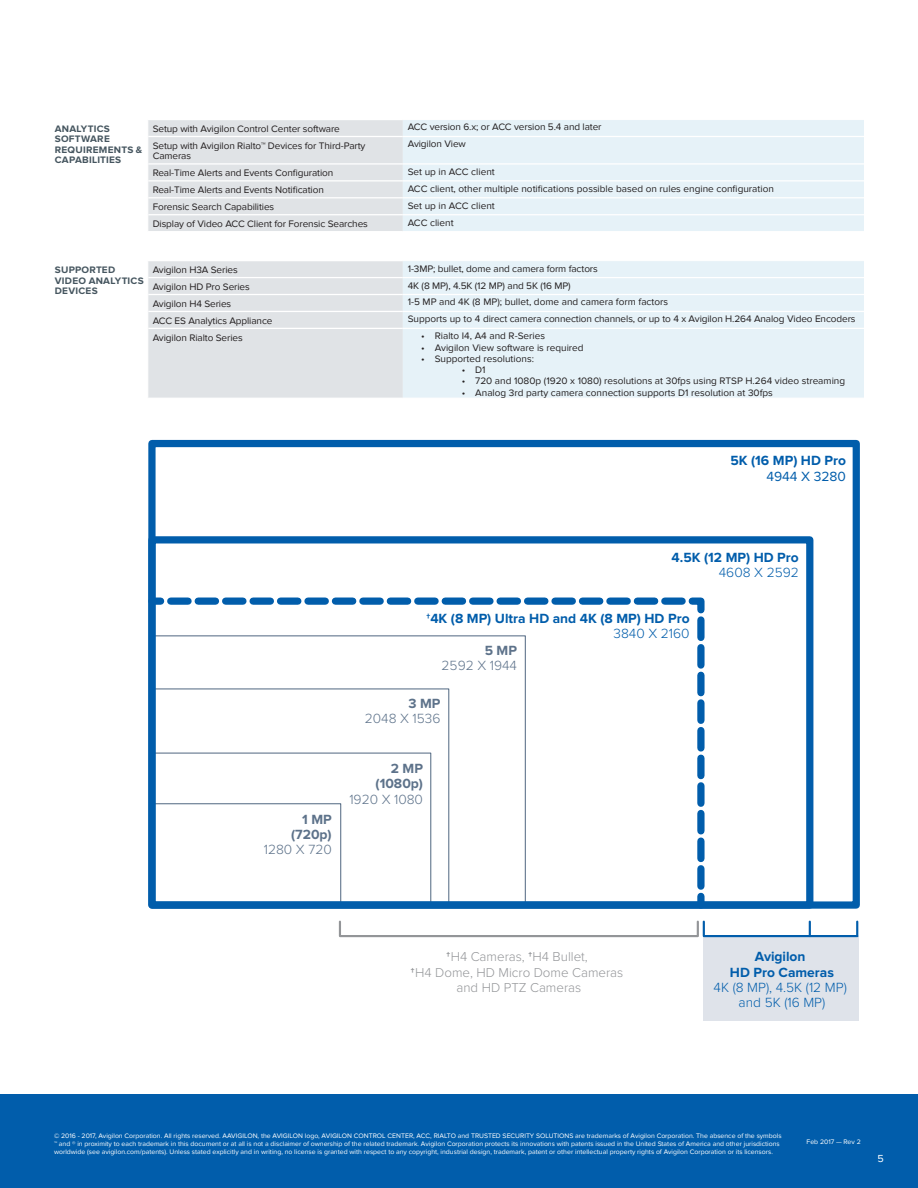
<style>
.page{position:relative;width:918px;height:1188px;background:#fff}
.page>*{position:absolute;margin:0;border:0;box-sizing:border-box;transform-origin:0 0}
.t1{font:700 13.8px/15.3px "Proxima Nova";color:#015dab;text-align:right}
.t2{font:300 13.8px/15.3px "Proxima Nova";color:#015dab;text-align:center}
.t3{font:700 13.8px/15.3px "Proxima Nova";color:#5d728a;text-align:right}
.t4{font:300 13.8px/15.3px "Proxima Nova";color:#5d728a;text-align:right}
.t5{font:300 13.35px/15.3px "Proxima Nova";color:#939598;text-align:center}
.Contact{font:10.5px "Proxima Nova";color:#fff}
.Spec_body{font:9.75px/10.5px "Proxima Nova";letter-spacing:-.01em;color:#231f20}
.Spec_Heading{font:700 9.75px/10.5px "Proxima Nova";letter-spacing:.025em;color:#45555f}
.Copyright{font:6.75px/8.1px "Proxima Nova";color:#fff}
.s1{font-weight:400}
.s2{font-weight:300}
.s3{font-weight:700}
</style>
<div class="page">
<div style="left:0;top:1094px;width:918px;height:94px;background:#015dab"></div>
<div style="left:403px;top:120px;width:461px;height:111px;background:#e6f2f8"></div>
<hr style="left:403px;top:136px;width:461px;height:1px;background:#fff">
<hr style="left:403px;top:163px;width:461px;height:2px;background:#fff">
<hr style="left:403px;top:180px;width:461px;height:2px;background:#fff">
<hr style="left:403px;top:197px;width:461px;height:1px;background:#fff">
<hr style="left:403px;top:214px;width:461px;height:1px;background:#fff">
<svg style="left:148px;top:120px;width:255px;height:111px;background:#e1e4e7"></svg>
<div style="left:403px;top:261px;width:461px;height:137px;background:#e6f2f8"></div>
<hr style="left:403px;top:277px;width:461px;height:1px;background:#fff">
<hr style="left:403px;top:294px;width:461px;height:1px;background:#fff">
<hr style="left:403px;top:311px;width:461px;height:1px;background:#fff">
<hr style="left:403px;top:328px;width:461px;height:1px;background:#fff">
<div style="left:148px;top:261px;width:255px;height:137px;background:#e0e3e6"></div>
<div style="left:152px;top:598px;width:9px;height:7px;background:#015dab"></div>
<svg style="left:171px;top:597px;width:534px;height:294px"></svg>
<div style="left:697px;top:896px;width:8px;height:9px;background:#015dab"></div>
<div style="left:703px;top:936px;width:155px;height:85px;background:#dfe3ea"></div>
<div style="left:151px;top:803px;width:190px;height:103px;border:1px solid #5d728a"></div>
<div style="left:148px;top:440px;width:712px;height:469px;border:7px solid #015dab"></div>
<svg style="left:702px;top:920px;width:157px;height:18px"></svg>
<div style="left:339px;top:921px;width:360px;height:16px;border:2px solid #939598"></div>
<div style="left:148px;top:536px;width:665px;height:373px;border:7px solid #015dab"></div>
<p class="Spec_Heading" style="left:55px;top:124px;width:89px">ANALYTICS<br>SOFTWARE<br>REQUIREMENTS &amp;<br>CAPABILITIES</p>
<p class="Spec_body" style="left:153px;top:124px;width:189px">Setup with Avigilon Control Center software</p>
<p class="Spec_body" style="left:408px;top:122px;width:195px">ACC version 6.x; or ACC version 5.4 and later</p>
<p class="Spec_body" style="left:153px;top:140px;width:214px">Setup with Avigilon Rialto™ Devices for Third-Party<br>Cameras</p>
<p class="Spec_body" style="left:408px;top:139px;width:60px">Avigilon View</p>
<p class="Spec_body" style="left:153px;top:168px;width:182px">Real-Time Alerts and Events Configuration</p>
<p class="Spec_body" style="left:408px;top:167px;width:89px">Set up in ACC client</p>
<p class="Spec_body" style="left:153px;top:185px;width:173px">Real-Time Alerts and Events Notification</p>
<p class="Spec_body" style="left:408px;top:183px;width:368px">ACC client, other multiple notifications possible based on rules engine configuration</p>
<p class="Spec_body" style="left:153px;top:202px;width:123px">Forensic Search Capabilities</p>
<p class="Spec_body" style="left:408px;top:200px;width:89px">Set up in ACC client</p>
<p class="Spec_body" style="left:153px;top:219px;width:217px">Display of Video ACC Client for Forensic Searches</p>
<p class="Spec_body" style="left:408px;top:217px;width:47px">ACC client</p>
<p class="Spec_Heading" style="left:55px;top:265px;width:90px">SUPPORTED<br>VIDEO ANALYTICS<br>DEVICES</p>
<p class="Spec_body" style="left:153px;top:265px;width:87px">Avigilon H3A Series</p>
<p class="Spec_body" style="left:408px;top:263px;width:192px">1-3MP; bullet, dome and camera form factors</p>
<p class="Spec_body" style="left:153px;top:282px;width:99px">Avigilon HD Pro Series</p>
<p class="Spec_body" style="left:408px;top:280px;width:164px">4K (8 MP), 4.5K (12 MP) and 5K (16 MP)</p>
<p class="Spec_body" style="left:153px;top:298px;width:80px">Avigilon H4 Series</p>
<p class="Spec_body" style="left:408px;top:297px;width:262px">1-5 MP and 4K (8 MP); bullet, dome and camera form factors</p>
<p class="Spec_body" style="left:153px;top:315px;width:121px">ACC ES Analytics Appliance</p>
<p class="Spec_body" style="left:408px;top:314px;width:449px">Supports up to 4 direct camera connection channels, or up to 4 x Avigilon H.264 Analog Video Encoders</p>
<p class="Spec_body" style="left:153px;top:332px;width:91px">Avigilon Rialto Series</p>
<p class="Spec_body" style="left:421px;top:331px;width:125px">• Rialto I4, A4 and R-Series</p>
<p class="Spec_body" style="left:421px;top:342px;width:164px">• Avigilon View software is required</p>
<p class="Spec_body" style="left:421px;top:353px;width:114px">• Supported resolutions:</p>
<p class="Spec_body" style="left:462px;top:365px;width:25px">• D1</p>
<p class="Spec_body" style="left:462px;top:376px;width:385px">• 720 and 1080p (1920 x 1080) resolutions at 30fps using RTSP H.264 video streaming</p>
<p class="Spec_body" style="left:462px;top:387px;width:313px">• Analog 3rd party camera connection supports D1 resolution at 30fps</p>
<p class="t1" style="left:731px;top:453px;width:117px">5K (16 MP) HD Pro<br><span class="s1">4944 X 3280</span></p>
<p class="t1" style="left:672px;top:550px;width:129px">4.5K (12 MP) HD Pro<br><span class="s2">4608 X 2592</span></p>
<p class="t1" style="left:427px;top:611px;width:265px">†4K (8 MP) Ultra HD and 4K (8 MP) HD Pro<br><span class="s2">3840 X 2160</span></p>
<p class="t4" style="left:442px;top:643px;width:77px"><span class="s3">5 MP<br></span>2592 X 1944</p>
<p class="t4" style="left:365px;top:696px;width:77px"><span class="s3">3 MP<br></span>2048 X 1536</p>
<p class="t3" style="left:264px;top:812px;width:69px">1 MP (720p)<br><span class="s2">1280 X 720</span></p>
<p class="t3" style="left:349px;top:761px;width:75px">2 MP (1080p)<br><span class="s2">1920 X 1080</span></p>
<p class="t5" style="left:411px;top:950px;width:214px"><span class="s3">†</span>H4 Cameras, <span class="s3">†</span>H4 Bullet,<br><span class="s3">†</span>H4 Dome, HD Micro Dome Cameras and HD PTZ Cameras</p>
<p class="t2" style="left:714px;top:949px;width:135px"><span class="s3">Avigilon<br>HD Pro Cameras<br></span>4K (8 MP), 4.5K (12 MP) and 5K (16 MP)</p>
<p class="Copyright" style="left:54px;top:1132px;width:729px">© 2016 - 2017, Avigilon Corporation. All rights reserved. AAVIGILON, the AVIGILON logo, AVIGILON CONTROL CENTER, ACC, RIALTO and TRUSTED SECURITY SOLUTIONS are trademarks of Avigilon Corporation. The absence of the symbols ™ and ® in proximity to each trademark in this document or at all is not a disclaimer of ownership of the related trademark. Avigilon Corporation protects its innovations with patents issued in the United States of America and other jurisdictions worldwide (see avigilon.com/patents). Unless stated explicitly and in writing, no license is granted with respect to any copyright, industrial design, trademark, patent or other intellectual property rights of Avigilon Corporation or its licensors.</p>
<p class="Copyright" style="left:807px;top:1138px;width:56px">Feb 2017 — Rev 2</p>
<p class="Contact" style="left:877px;top:1153px;width:8px">5</p>
</div>
